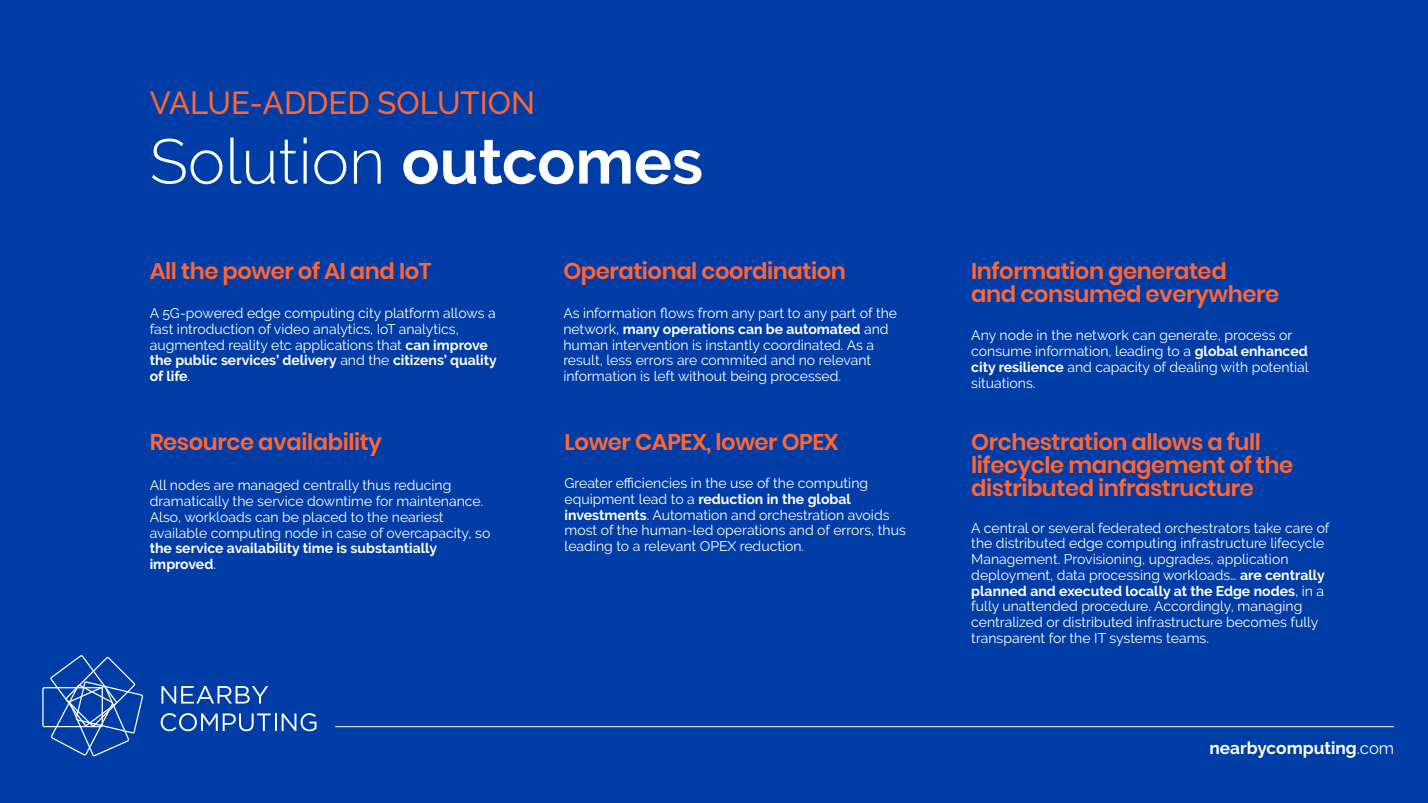
<style>
.page{position:relative;width:1428px;height:803px;background:#003da6}
.page>*{position:absolute;margin:0;border:0;box-sizing:border-box;transform-origin:0 0}
.t1{font:300 63px "Raleway";color:#fff}
.t2{font:500 31.74px "Raleway";color:#f63}
.t3{font:600 22.75px/22.8px "Poppins";letter-spacing:-.02em;color:#f63}
.t4{font:700 17.25px "Raleway";color:#fff}
.t5{font:14px/15.7px "Raleway";color:#fff}
.t6{font:700 14px/15.7px "Raleway";color:#fff}
.s1{font-weight:700}
.s2{font-weight:400}
.s3{font-weight:400;font-size:16.66px}
</style>
<div class="page">
<hr style="left:335px;top:726px;width:1059px;height:1px;background:#fff">
<div style="left:42px;top:687px;width:61px;height:40px;border:1px solid #fff;border-radius:2px"></div>
<svg style="left:49px;top:655px;width:95px;height:102px"></svg>
<svg style="left:161px;top:686px;width:107px;height:17px"></svg>
<svg style="left:161px;top:713px;width:115px;height:18px"></svg>
<svg style="left:282px;top:713px;width:34px;height:18px"></svg>
<h2 class="t2" style="left:150px;top:84px;width:387px">VALUE-ADDED SOLUTION</h2>
<h1 class="t1" style="left:150px;top:125px;width:555px">Solution <span class="s1">outcomes</span></h1>
<h3 class="t3" style="left:150px;top:259px;width:283px">All the power of AI and IoT</h3>
<p class="t5" style="left:150px;top:305px;width:348px">A 5G-powered edge computing city platform allows a fast introduction of video analytics, IoT analytics, augmented reality etc applications that <span class="s1">can improve the public services’ delivery</span> and the <span class="s1">citizens’ quality of life</span>.</p>
<h3 class="t3" style="left:150px;top:431px;width:234px">Resource availability</h3>
<p class="t5" style="left:150px;top:477px;width:342px">All nodes are managed centrally thus reducing dramatically the service downtime for maintenance.<br>Also, workloads can be placed to the neariest available computing node in case of overcapacity, so</p>
<p class="t6" style="left:150px;top:541px;width:289px">the service availability time is substantially improved<span class="s2">.</span></p>
<h3 class="t3" style="left:563px;top:259px;width:284px">Operational coordination</h3>
<p class="t5" style="left:563px;top:305px;width:335px">As information flows from any part to any part of the network, <span class="s1">many operations can be automated</span> and human intervention is instantly coordinated. As a result, less errors are commited and no relevant information is left without being processed.</p>
<h3 class="t3" style="left:564px;top:431px;width:276px">Lower CAPEX, lower OPEX</h3>
<p class="t5" style="left:564px;top:475px;width:343px">Greater efficiencies in the use of the computing equipment lead to a <span class="s1">reduction in the global investments</span>. Automation and orchestration avoids most of the human-led operations and of errors, thus leading to a relevant OPEX reduction.</p>
<h3 class="t3" style="left:971px;top:259px;width:309px">Information generated<br>and consumed everywhere</h3>
<p class="t5" style="left:971px;top:327px;width:339px">Any node in the network can generate, process or consume information, leading to a <span class="s1">global enhanced city resilience</span> and capacity of dealing with potential situations.</p>
<h3 class="t3" style="left:971px;top:431px;width:323px">Orchestration allows a full lifecycle management of the distributed infrastructure</h3>
<p class="t5" style="left:971px;top:520px;width:360px">A central or several federated orchestrators take care of the distributed edge computing infrastructure lifecycle Management. Provisioning, upgrades, application deployment, data processing workloads… <span class="s1">are centrally planned and executed locally at the Edge nodes</span>, in a fully unattended procedure. Accordingly, managing centralized or distributed infrastructure becomes fully transparent for the IT systems teams.</p>
<p class="t4" style="left:1209px;top:738px;width:186px">nearbycomputing<span class="s3">.com</span></p>
</div>
